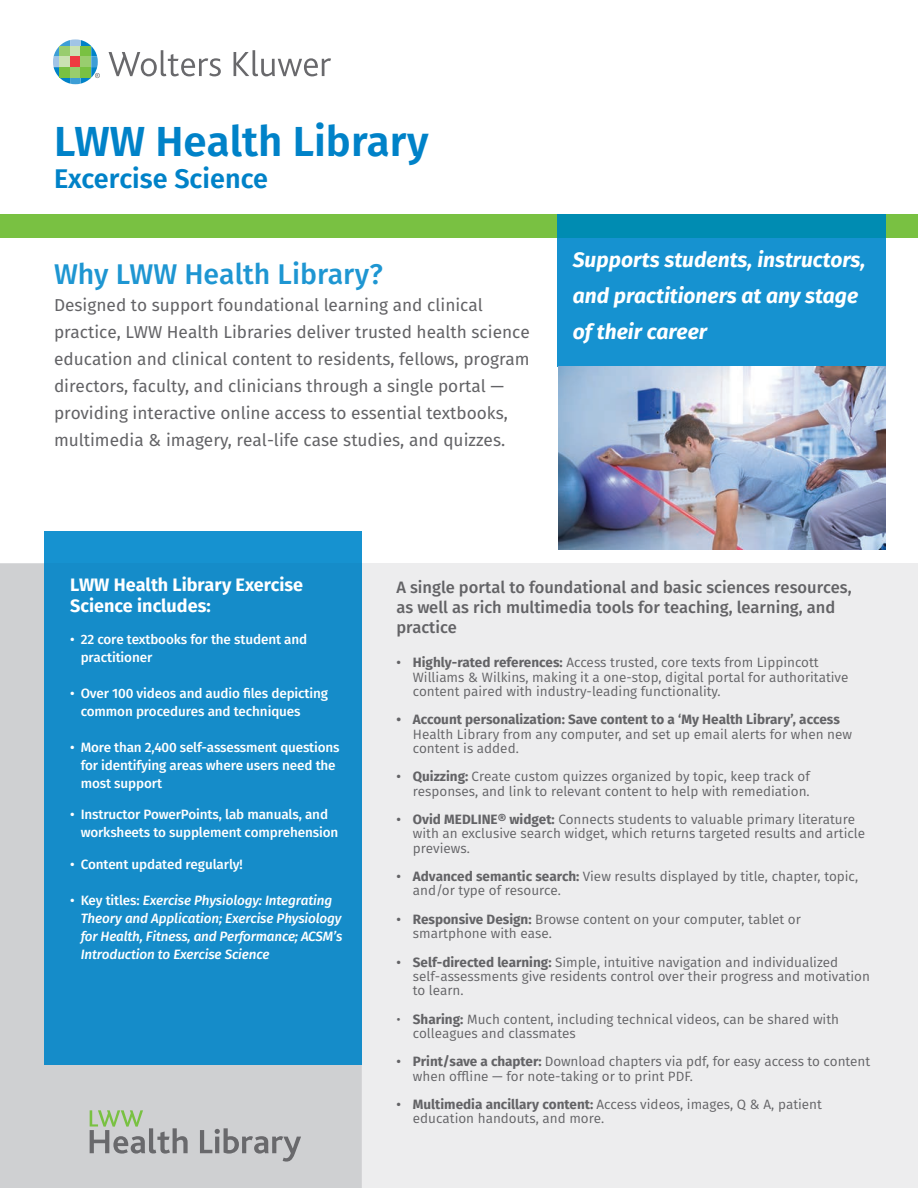
<style>
.page{position:relative;width:918px;height:1188px;background:#fff}
.page>*{position:absolute;margin:0;border:0;box-sizing:border-box;transform-origin:0 0}
.t1{font:600 42px "Fira Sans";color:#0082c8}
.t2{font:500 28.5px "Fira Sans";color:#1e96d2}
.t3{font:600 27px "Fira Sans";color:#0082c8}
.t4{font:italic 700 21px/36px "Fira Sans";color:#fff}
.t5{font:700 18px/21px "Fira Sans";color:#fff}
.t6{font:17.25px/27px "Fira Sans";color:#636366}
.t7{font:500 16.5px/19.8px "Fira Sans";color:#636366}
.t8{font:13.5px/14.2px "Fira Sans";color:#636366}
.t9{font:500 13.5px/18px "Fira Sans";letter-spacing:-.01em;color:#fff}
.t10{font:italic 500 13.5px/18px "Fira Sans";letter-spacing:-.01em;color:#fff}
.t11{font:700 13.5px "Fira Sans";color:#636366}
.s1{font-style:normal}
.s2{font-weight:500}
.s3{font-weight:700}
</style>
<div class="page">
<div style="left:0;top:214px;width:918px;height:24px;background:#79c142"></div>
<div style="left:0;top:563px;width:918px;height:625px;background:#ededee"></div>
<div style="left:0;top:563px;width:362px;height:625px;background:#cfd0d2"></div>
<div style="left:44px;top:531px;width:318px;height:32px;background:#1692d0"></div>
<div style="left:44px;top:563px;width:318px;height:502px;background:#158cc9"></div>
<svg style="left:90px;top:1110px;width:98px;height:44px"></svg>
<svg style="left:200px;top:1128px;width:101px;height:34px"></svg>
<svg style="left:53px;top:39px;width:47px;height:45px"></svg>
<svg style="left:109px;top:50px;width:112px;height:26px"></svg>
<svg style="left:234px;top:50px;width:97px;height:26px"></svg>
<div style="left:557px;top:238px;width:329px;height:128px;background:#1692d0"></div>
<div style="left:557px;top:214px;width:329px;height:24px;background:#008cb2"></div>
<img style="left:559px;top:366px;width:327px;height:184px">
<h1 class="t1" style="left:54px;top:107px;width:376px">LWW Health Library</h1>
<h3 class="t3" style="left:54px;top:156px;width:216px">Excercise Science</h3>
<h2 class="t2" style="left:54px;top:251px;width:330px">Why LWW Health Library?</h2>
<p class="t6" style="left:54px;top:291px;width:477px">Designed to support foundational learning and clinical practice, LWW Health Libraries deliver trusted health science education and clinical content to residents, fellows, program directors, faculty, and clinicians through a single portal — providing interactive online access to essential textbooks, multimedia &amp; imagery, real-life case studies, and quizzes.</p>
<h3 class="t4" style="left:573px;top:241px;width:294px">Supports students, instructors, and practitioners at any stage of their career</h3>
<h3 class="t5" style="left:70px;top:573px;width:235px">LWW Health Library Exercise<br>Science includes:</h3>
<p class="t9" style="left:81px;top:630px;width:228px;text-indent:-11px">• 22 core textbooks for the student and practitioner</p>
<p class="t9" style="left:81px;top:684px;width:249px;text-indent:-11px">• Over 100 videos and audio files depicting common procedures and techniques</p>
<p class="t9" style="left:81px;top:738px;width:260px;text-indent:-11px">• More than 2,400 self-assessment questions for identifying areas where users need the most support</p>
<p class="t9" style="left:81px;top:805px;width:259px;text-indent:-11px">• Instructor PowerPoints, lab manuals, and worksheets to supplement comprehension</p>
<p class="t9" style="left:70px;top:854px;width:174px">• Content updated regularly!</p>
<p class="t10" style="left:81px;top:890px;width:263px;text-indent:-11px"><span class="s1">• Key titles:</span> Exercise Physiology: Integrating Theory and Application; Exercise Physiology for Health, Fitness, and Performance; ACSM’s Introduction to Exercise Science</p>
<p class="t7" style="left:396px;top:577px;width:457px">A single portal to foundational and basic sciences resources, as well as rich multimedia tools for teaching, learning, and practice</p>
<p class="t8" style="left:413px;top:655px;width:437px;text-indent:-16px"><span class="s2">•</span> <span class="s3">Highly-rated references:</span> Access trusted, core texts from Lippincott<br>Williams &amp; Wilkins, making it a one-stop, digital portal for authoritative content paired with industry-leading functionality.</p>
<p class="t11" style="left:396px;top:708px;width:445px">• Account personalization: Save content to a ‘My Health Library’, access</p>
<p class="t8" style="left:413px;top:726px;width:441px">Health Library from any computer, and set up email alerts for when new content is added.</p>
<p class="t8" style="left:396px;top:769px;width:415px;text-align:right"><span class="s2">•</span> <span class="s3">Quizzing:</span> Create custom quizzes organized by topic, keep track of responses, and link to relevant content to help with remediation.</p>
<p class="t8" style="left:413px;top:812px;width:454px;text-indent:-16px"><span class="s2">•</span> <span class="s3">Ovid MEDLINE® widget:</span> Connects students to valuable primary literature with an exclusive search widget, which returns targeted results and article previews.</p>
<p class="t8" style="left:413px;top:869px;width:447px;text-indent:-16px"><span class="s2">•</span> <span class="s3">Advanced semantic search:</span> View results displayed by title, chapter, topic, and/or type of resource.</p>
<p class="t8" style="left:413px;top:912px;width:390px;text-indent:-16px"><span class="s2">•</span> <span class="s3">Responsive Design:</span> Browse content on your computer, tablet or smartphone with ease.</p>
<p class="t8" style="left:413px;top:954px;width:459px;text-indent:-16px"><span class="s2">•</span> <span class="s3">Self-directed learning:</span> Simple, intuitive navigation and individualized self-assessments give residents control over their progress and motivation to learn.</p>
<p class="t8" style="left:413px;top:1011px;width:428px;text-indent:-16px">• <span class="s3">Sharing:</span> Much content, including technical videos, can be shared with colleagues and classmates</p>
<p class="t8" style="left:413px;top:1054px;width:459px;text-indent:-16px"><span class="s2">•</span> <span class="s3">Print/save a chapter:</span> Download chapters via pdf, for easy access to content when offline — for note-taking or to print PDF.</p>
<p class="t8" style="left:413px;top:1097px;width:411px;text-indent:-16px"><span class="s2">•</span> <span class="s3">Multimedia ancillary content:</span> Access videos, images, Q &amp; A, patient education handouts, and more.</p>
</div>
